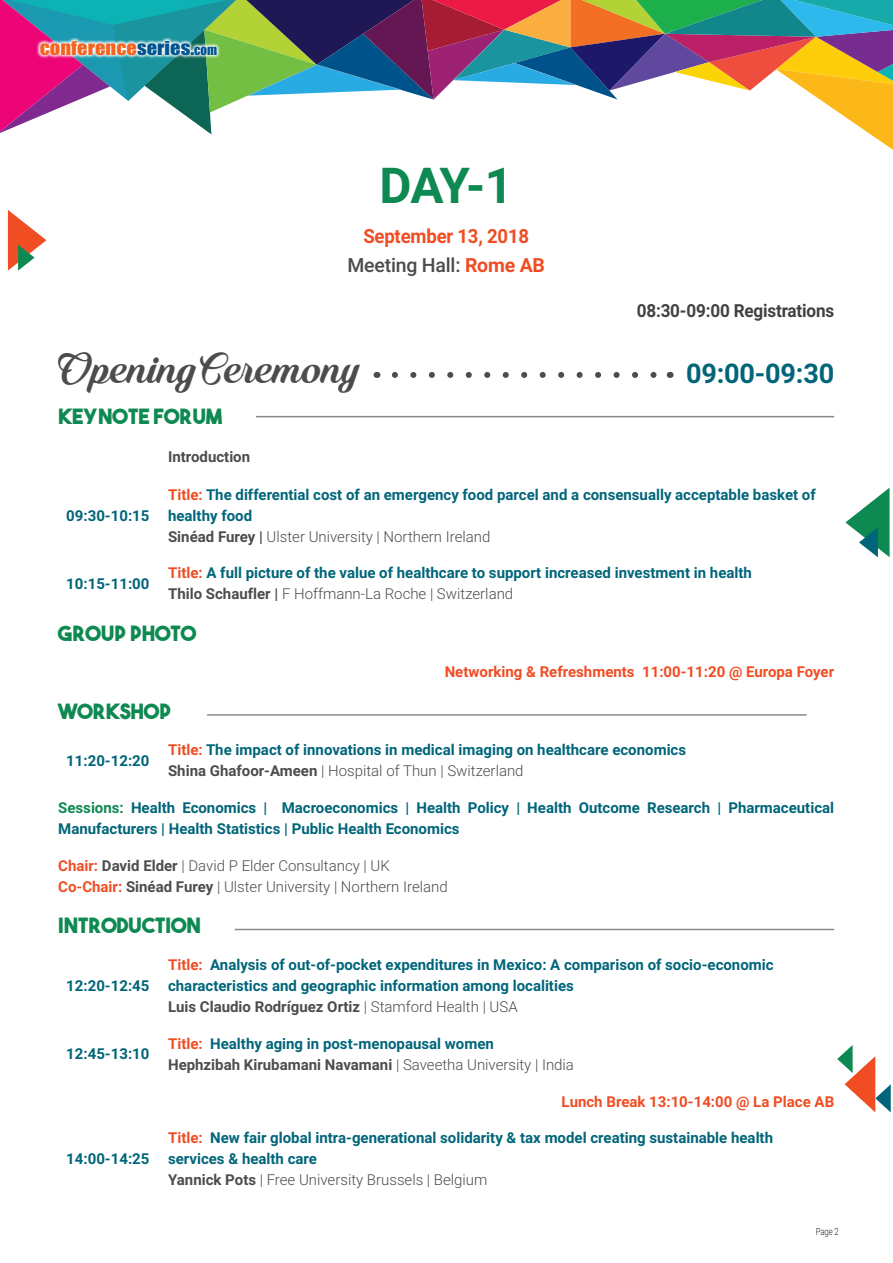
<style>
.page{position:relative;width:893px;height:1263px;background:#fff}
.page>*{position:absolute;margin:0;border:0;box-sizing:border-box;transform-origin:0 0}
.t1{font:700 49.5px "Roboto";color:#0d8951}
.t2{font:45px "Quincho Script PERSONALUSE";letter-spacing:-.01em;color:#4b4c4d}
.t3{font:700 27.15px "Roboto";letter-spacing:-.01em;color:#016579}
.t4{font:21px "The Bold Font";color:#0d8951}
.t5{font:500 19.5px "Roboto";letter-spacing:-.01em;color:#4b4c4d}
.t6{font:700 19.5px "Roboto";letter-spacing:-.01em;color:#f04d22;scale:.95 1}
.t7{font:700 18px "Roboto";letter-spacing:-.01em;color:#414140;scale:.95 1}
.t8{font:17.7px "Impact";color:#f36421;scale:1.16 1}
.t9{font:700 15px/21px "Roboto";color:#016579}
.t10{font:300 15px "Roboto";color:#4b4c4d}
.t11{font:700 15px "Roboto";color:#f04d22}
.t12{font:700 15px "Roboto";color:#4b4c4d}
.t13{font:300 9.75px "Roboto";color:#231f20;scale:.8 1}
.s1{color:#00548e}
.s2{font-size:12.6px;color:#00548e}
.s3{font-weight:700;color:#f04d22}
.s4{color:#f04d22}
.s5{font-weight:700}
.s6{color:#0d8951}
.s7{color:#4b4c4d}
.s8{font-weight:300;color:#4b4c4d}
</style>
<div class="page">
<svg style="left:0;top:0;width:893px;height:150px"></svg>
<svg style="left:845px;top:488px;width:45px;height:69px"></svg>
<svg style="left:837px;top:1045px;width:54px;height:67px"></svg>
<svg style="left:36px;top:37px;width:185px;height:22px"></svg>
<svg style="left:8px;top:210px;width:38px;height:61px"></svg>
<svg style="left:395px;top:372px;width:262px;height:6px"></svg>
<hr style="left:256px;top:416px;width:578px;height:1px;background:#898b8e">
<hr style="left:207px;top:714px;width:600px;height:2px;background:#898b8e">
<hr style="left:235px;top:929px;width:599px;height:1px;background:#898b8e">
<p class="t8" style="left:40px;top:34px;width:154px">CONFERENCE<span class="s1">SERIES.</span><span class="s2">COM</span></p>
<p class="t1" style="left:379px;top:151px;width:135px">DAY-1</p>
<p class="t6" style="left:363px;top:222px;width:176px">September 13, 2018</p>
<p class="t5" style="left:347px;top:252px;width:199px">Meeting Hall: <span class="s3">Rome AB</span></p>
<p class="t7" style="left:637px;top:298px;width:209px">08:30-09:00 Registrations</p>
<p class="t2" style="left:58px;top:342px;width:305px">Opening Ceremony</p>
<p class="t3" style="left:686px;top:354px;width:150px">09:00-09:30</p>
<p class="t4" style="left:58px;top:403px;width:165px">KEYNOTE FORUM</p>
<p class="t12" style="left:168px;top:446px;width:84px">Introduction</p>
<p class="t9" style="left:66px;top:504px;width:85px">09:30-10:15</p>
<p class="t9" style="left:168px;top:483px;width:649px"><span class="s4">Title:</span> The differential cost of an emergency food parcel and a consensually acceptable basket of healthy food</p>
<p class="t10" style="left:168px;top:526px;width:324px"><span class="s5">Sinéad Furey |</span> Ulster University | Northern Ireland</p>
<p class="t9" style="left:168px;top:562px;width:585px"><span class="s4">Title:</span> A full picture of the value of healthcare to support increased investment in health</p>
<p class="t10" style="left:168px;top:583px;width:347px"><span class="s5">Thilo Schaufler |</span> F Hoffmann-La Roche | Switzerland</p>
<p class="t4" style="left:58px;top:620px;width:140px">GROUP PHOTO</p>
<p class="t11" style="left:445px;top:661px;width:391px">Networking &amp; Refreshments 11:00-11:20 @ Europa Foyer</p>
<p class="t4" style="left:58px;top:698px;width:115px">WORKSHOP</p>
<p class="t9" style="left:66px;top:749px;width:85px">11:20-12:20</p>
<p class="t9" style="left:66px;top:572px;width:85px">10:15-11:00</p>
<p class="t9" style="left:168px;top:739px;width:520px"><span class="s4">Title:</span> The impact of innovations in medical imaging on healthcare economics</p>
<p class="t10" style="left:168px;top:761px;width:357px"><span class="s5">Shina Ghafoor-Ameen</span> | Hospital of Thun | Switzerland</p>
<p class="t9" style="left:58px;top:797px;width:777px"><span class="s6">Sessions:</span> Health Economics | Macroeconomics | Health Policy | Health Outcome Research | Pharmaceutical<br>Manufacturers | Health Statistics | Public Health Economics</p>
<p class="t10" style="left:58px;top:855px;width:333px"><span class="s3">Chair:</span> <span class="s5">David Elder</span> | David P Elder Consultancy | UK</p>
<p class="t10" style="left:58px;top:876px;width:391px"><span class="s3">Co-Chair:</span> <span class="s5">Sinéad Furey</span> | Ulster University | Northern Ireland</p>
<p class="t4" style="left:58px;top:912px;width:144px">INTRODUCTION</p>
<p class="t9" style="left:66px;top:975px;width:85px">12:20-12:45</p>
<p class="t9" style="left:168px;top:954px;width:607px"><span class="s4">Title:</span> Analysis of out-of-pocket expenditures in Mexico: A comparison of socio-economic characteristics and geographic information among localities<br><span class="s7">Luis Claudio Rodríguez Ortiz</span> <span class="s8">| Stamford Health | USA</span></p>
<p class="t9" style="left:66px;top:1043px;width:85px">12:45-13:10</p>
<p class="t9" style="left:168px;top:1032px;width:407px"><span class="s4">Title:</span> Healthy aging in post-menopausal women<br><span class="s7">Hephzibah Kirubamani Navamani</span> <span class="s8">| Saveetha University | India</span></p>
<p class="t11" style="left:562px;top:1091px;width:274px">Lunch Break 13:10-14:00 @ La Place AB</p>
<p class="t9" style="left:66px;top:1148px;width:85px">14:00-14:25</p>
<p class="t9" style="left:168px;top:1127px;width:606px"><span class="s4">Title:</span> New fair global intra-generational solidarity &amp; tax model creating sustainable health services &amp; health care<br><span class="s7">Yannick Pots</span> <span class="s8">| Free University Brussels | Belgium</span></p>
<p class="t13" style="left:816px;top:1225px;width:30px">Page 2</p>
</div>
